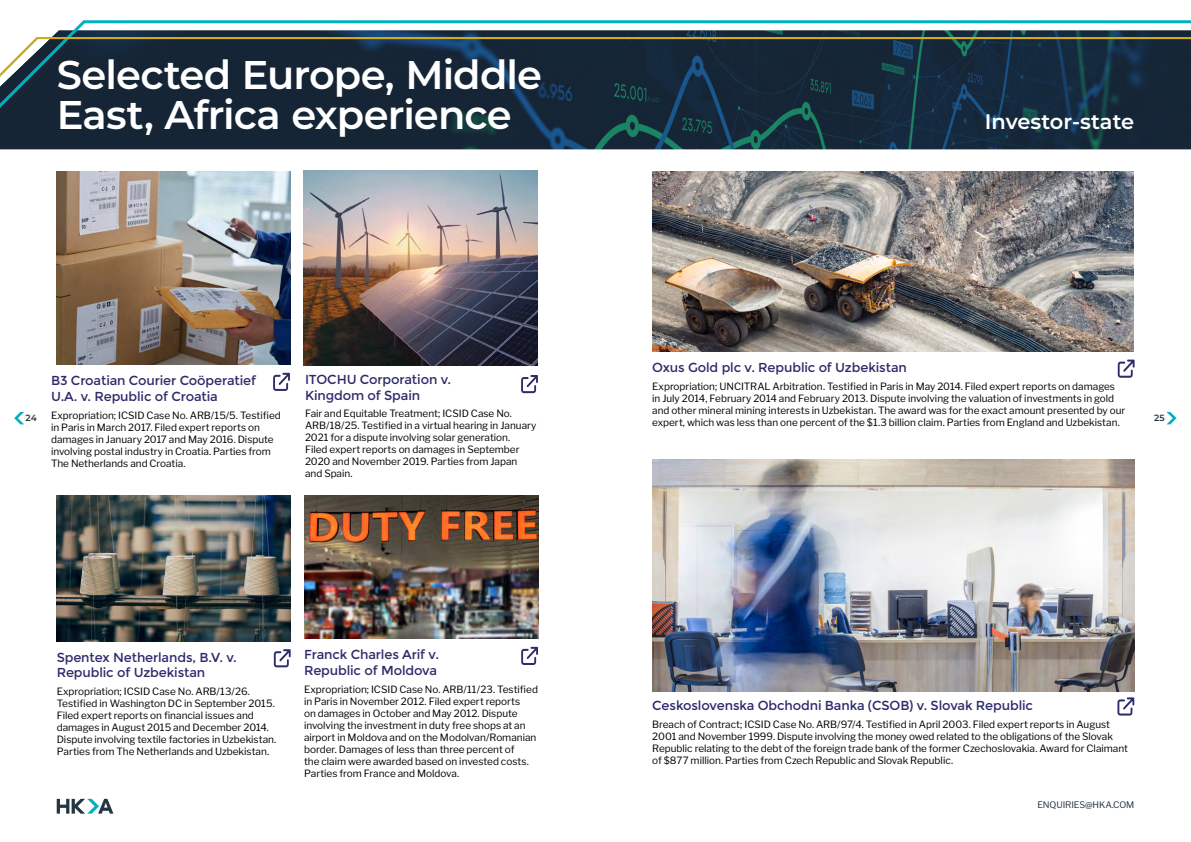
<style>
.page{position:relative;width:1191px;height:842px;background:#fff}
.page>*{position:absolute;margin:0;border:0;box-sizing:border-box;transform-origin:0 0}
.t1{font:600 40px/40px "Montserrat";letter-spacing:-.02em;color:#fff}
.t2{font:600 21px "Montserrat";color:#fff}
.t3{font:13px/15.6px "Montserrat";letter-spacing:-.01em;color:#2e2b6b}
.t4{font:10px/12px "Libre Franklin";color:#000}
.t5{font:9px "Libre Franklin";letter-spacing:-.01em;color:#243642}
.t6{font:600 9px "Montserrat";color:#243642}
</style>
<div class="page">
<svg style="left:0;top:127px;width:1191px;height:22px;background:#152b3b"></svg>
<img style="left:304px;top:495px;width:234px;height:143px">
<img style="left:652px;top:460px;width:482px;height:232px">
<img style="left:57px;top:171px;width:234px;height:193px">
<img style="left:57px;top:495px;width:234px;height:146px">
<img style="left:652px;top:171px;width:481px;height:180px">
<svg style="left:53px;top:20px;width:1138px;height:16px"></svg>
<svg style="left:0;top:36px;width:1191px;height:91px;background:#1c2f3d"></svg>
<svg style="left:274px;top:649px;width:17px;height:18px"></svg>
<svg style="left:1117px;top:360px;width:17px;height:18px"></svg>
<svg style="left:521px;top:647px;width:17px;height:18px"></svg>
<svg style="left:1117px;top:697px;width:17px;height:18px"></svg>
<svg style="left:273px;top:373px;width:17px;height:18px"></svg>
<img style="left:304px;top:170px;width:234px;height:195px">
<svg style="left:521px;top:375px;width:17px;height:18px"></svg>
<svg style="left:57px;top:799px;width:56px;height:15px"></svg>
<svg style="left:14px;top:412px;width:10px;height:12px"></svg>
<svg style="left:1166px;top:412px;width:10px;height:12px"></svg>
<h1 class="t1" style="left:57px;top:53px;width:487px">Selected Europe, Middle<br>East, Africa experience</h1>
<h2 class="t2" style="left:984px;top:107px;width:151px">Investor-state</h2>
<h3 class="t3" style="left:652px;top:360px;width:256px">Oxus Gold plc v. Republic of Uzbekistan</h3>
<p class="t4" style="left:652px;top:380px;width:474px">Expropriation; UNCITRAL Arbitration. Testified in Paris in May 2014. Filed expert reports on damages in July 2014, February 2014 and February 2013. Dispute involving the valuation of investments in gold and other mineral mining interests in Uzbekistan. The award was for the exact amount presented by our expert, which was less than one percent of the $1.3 billion claim. Parties from England and Uzbekistan.</p>
<h3 class="t3" style="left:305px;top:372px;width:148px">ITOCHU Corporation v.<br>Kingdom of Spain</h3>
<p class="t4" style="left:305px;top:408px;width:233px">Fair and Equitable Treatment; ICSID Case No.<br>ARB/18/25. Testified in a virtual hearing in January 2021 for a dispute involving solar generation.<br>Filed expert reports on damages in September 2020 and November 2019. Parties from Japan and Spain.</p>
<h3 class="t3" style="left:51px;top:373px;width:207px">B3 Croatian Courier Coöperatief<br>U.A. v. Republic of Croatia</h3>
<p class="t4" style="left:51px;top:409px;width:231px">Expropriation; ICSID Case No. ARB/15/5. Testified in Paris in March 2017. Filed expert reports on damages in January 2017 and May 2016. Dispute involving postal industry in Croatia. Parties from The Netherlands and Croatia.</p>
<p class="t6" style="left:26px;top:411px;width:13px">24</p>
<p class="t6" style="left:1154px;top:411px;width:12px">25</p>
<h3 class="t3" style="left:57px;top:649px;width:182px">Spentex Netherlands, B.V. v.<br>Republic of Uzbekistan</h3>
<p class="t4" style="left:57px;top:685px;width:221px">Expropriation; ICSID Case No. ARB/13/26.<br>Testified in Washington DC in September 2015.<br>Filed expert reports on financial issues and damages in August 2015 and December 2014.<br>Dispute involving textile factories in Uzbekistan.<br>Parties from The Netherlands and Uzbekistan.</p>
<h3 class="t3" style="left:304px;top:647px;width:136px">Franck Charles Arif v.<br>Republic of Moldova</h3>
<p class="t4" style="left:304px;top:683px;width:235px">Expropriation; ICSID Case No. ARB/11/23. Testified in Paris in November 2012. Filed expert reports<br>on damages in October and May 2012. Dispute involving the investment in duty free shops at an airport in Moldova and on the Modolvan/Romanian border. Damages of less than three percent of<br>the claim were awarded based on invested costs.<br>Parties from France and Moldova.</p>
<h3 class="t3" style="left:652px;top:698px;width:382px">Ceskoslovenska Obchodni Banka (CSOB) v. Slovak Republic</h3>
<p class="t4" style="left:652px;top:718px;width:477px">Breach of Contract; ICSID Case No. ARB/97/4. Testified in April 2003. Filed expert reports in August 2001 and November 1999. Dispute involving the money owed related to the obligations of the Slovak Republic relating to the debt of the foreign trade bank of the former Czechoslovakia. Award for Claimant of $877 million. Parties from Czech Republic and Slovak Republic.</p>
<p class="t5" style="left:1037px;top:799px;width:98px">ENQUIRIES@HKA.COM</p>
</div>
